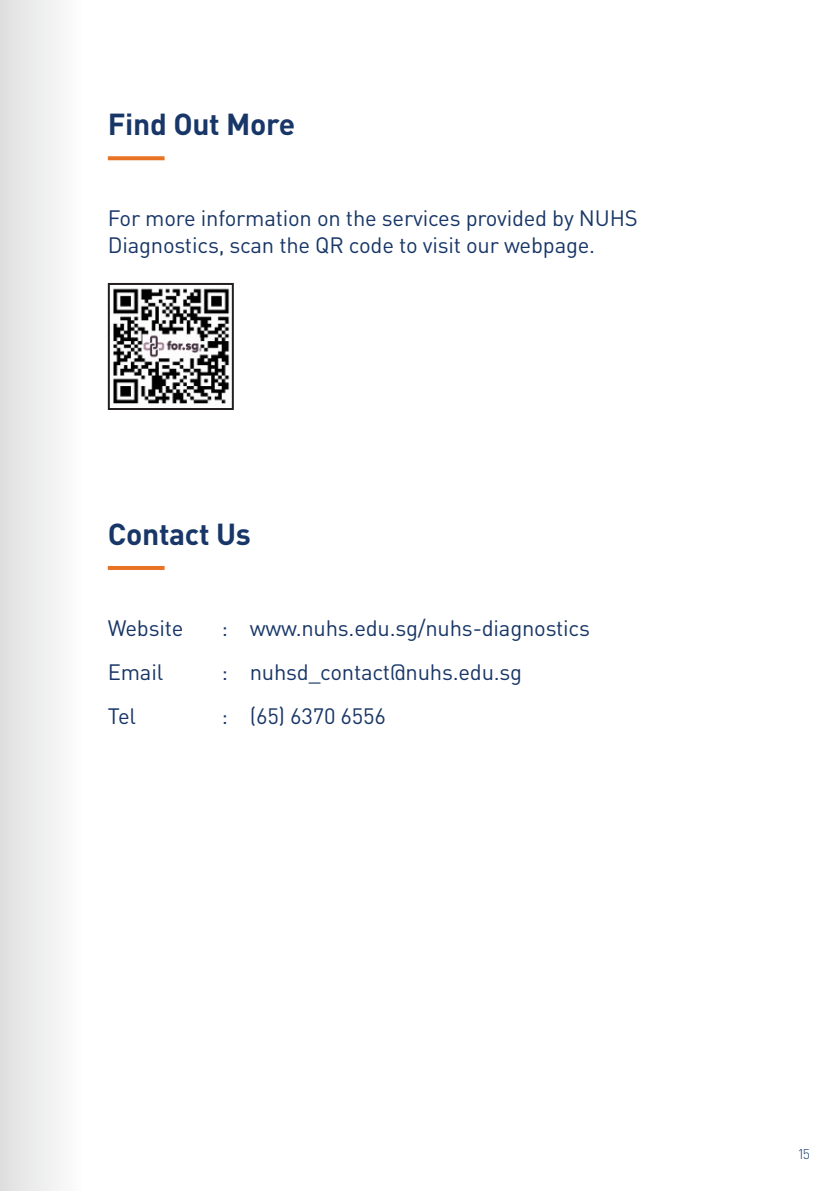
<style>
.page{position:relative;width:840px;height:1191px;background:#fff}
.page>*{position:absolute;margin:0;border:0;box-sizing:border-box;transform-origin:0 0}
.t1{font:700 30px "DINOT";letter-spacing:-.01em;color:#183667}
.t2{font:22px/27px "DINOT";letter-spacing:-.01em;color:#183667}
.t3{font:300 14px "DINOT";color:#17396a}
</style>
<div class="page">
<svg style="left:108px;top:156px;width:56px;height:4px"></svg>
<hr style="left:108px;top:566px;width:56px;height:4px;background:#e87324">
<img style="left:113px;top:288px;width:117px;height:117px">
<div style="left:108px;top:283px;width:126px;height:127px;border:2px solid #231f20"></div>
<div style="left:0;top:0;width:82px;height:1191px;background:linear-gradient(to right,#dfdfdf,#fdfdfd)"></div>
<hr style="left:0;top:0;width:1px;height:1191px;background:#dedddd">
<h1 class="t1" style="left:108px;top:104px;width:189px">Find Out More</h1>
<p class="t2" style="left:108px;top:204px;width:531px">For more information on the services provided by NUHS<br>Diagnostics, scan the QR code to visit our webpage.</p>
<h1 class="t1" style="left:108px;top:513px;width:144px">Contact Us</h1>
<p class="t2" style="left:108px;top:613px;width:77px">Website</p>
<p class="t2" style="left:221px;top:613px;width:370px">: www.nuhs.edu.sg/nuhs-diagnostics</p>
<p class="t2" style="left:108px;top:657px;width:57px">Email</p>
<p class="t2" style="left:221px;top:657px;width:302px">: nuhsd_contact@nuhs.edu.sg</p>
<p class="t2" style="left:108px;top:701px;width:30px">Tel</p>
<p class="t2" style="left:221px;top:701px;width:166px">: (65) 6370 6556</p>
<p class="t3" style="left:797px;top:1144px;width:14px">15</p>
</div>
